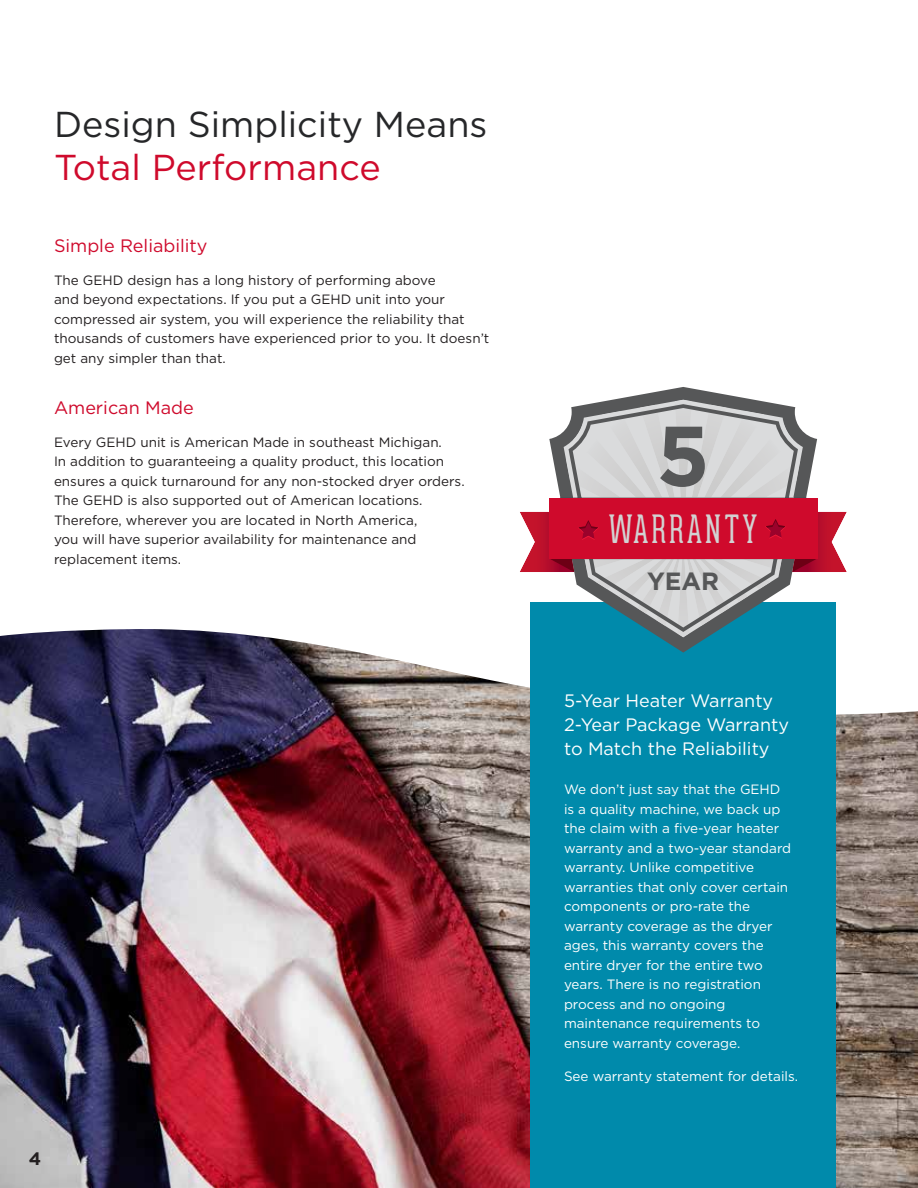
<style>
.page{position:relative;width:918px;height:1188px;background:#fff}
.page>*{position:absolute;margin:0;border:0;box-sizing:border-box;transform-origin:0 0}
.t1{font:700 84.75px "Gotham";color:#565758}
.t2{font:100 38.25px "Geared Slab";letter-spacing:.085em;color:#d2d2d2;scale:.87 1}
.t3{font:36px "Gotham";color:#262729}
.t4{font:36px "Gotham";color:#cf0a2c}
.t5{font:700 24.9px "Gotham";color:#565758}
.t6{font:18px/24px "Gotham";color:#fff}
.t7{font:18px "Gotham";color:#cf0a2c}
.t8{font:700 18px "Gotham";color:#231f20}
.t9{font:13.5px/19.5px "Gotham";color:#231f20}
.t10{font:13.5px/19.5px "Gotham";color:#fff}
</style>
<div class="page">
<img style="left:0;top:629px;width:918px;height:559px">
<div style="left:530px;top:603px;width:306px;height:585px;background:#008aab"></div>
<svg style="left:549px;top:387px;width:268px;height:266px"></svg>
<svg style="left:566px;top:400px;width:235px;height:237px"></svg>
<svg style="left:569px;top:404px;width:229px;height:228px;fill:#d3d3d4"></svg>
<svg style="left:520px;top:497px;width:327px;height:75px"></svg>
<h3 class="t3" style="left:54px;top:108px;width:435px">Design Simplicity Means</h3>
<h3 class="t4" style="left:54px;top:151px;width:328px">Total Performance</h3>
<h3 class="t7" style="left:54px;top:237px;width:155px">Simple Reliability</h3>
<p class="t9" style="left:54px;top:271px;width:437px">The GEHD design has a long history of performing above<br>and beyond expectations. If you put a GEHD unit into your compressed air system, you will experience the reliability that thousands of customers have experienced prior to you. It doesn’t get any simpler than that.</p>
<h3 class="t7" style="left:54px;top:399px;width:141px">American Made</h3>
<p class="t9" style="left:54px;top:433px;width:412px">Every GEHD unit is American Made in southeast Michigan.<br>In addition to guaranteeing a quality product, this location ensures a quick turnaround for any non-stocked dryer orders.<br>The GEHD is also supported out of American locations.<br>Therefore, wherever you are located in North America,<br>you will have superior availability for maintenance and replacement items.</p>
<h1 class="t1" style="left:656px;top:418px;width:55px">5</h1>
<h3 class="t5" style="left:647px;top:570px;width:74px">YEAR</h3>
<h2 class="t2" style="left:609px;top:508px;width:172px">WARRANTY</h2>
<h3 class="t8" style="left:29px;top:1151px;width:14px">4</h3>
<h3 class="t6" style="left:564px;top:689px;width:227px">5-Year Heater Warranty<br>2-Year Package Warranty to Match the Reliability</h3>
<p class="t10" style="left:564px;top:781px;width:229px">We don’t just say that the GEHD is a quality machine, we back up the claim with a five-year heater warranty and a two-year standard warranty. Unlike competitive warranties that only cover certain components or pro-rate the warranty coverage as the dryer ages, this warranty covers the entire dryer for the entire two years. There is no registration process and no ongoing maintenance requirements to ensure warranty coverage.</p>
<p class="t10" style="left:564px;top:1067px;width:236px">See warranty statement for details.</p>
</div>
